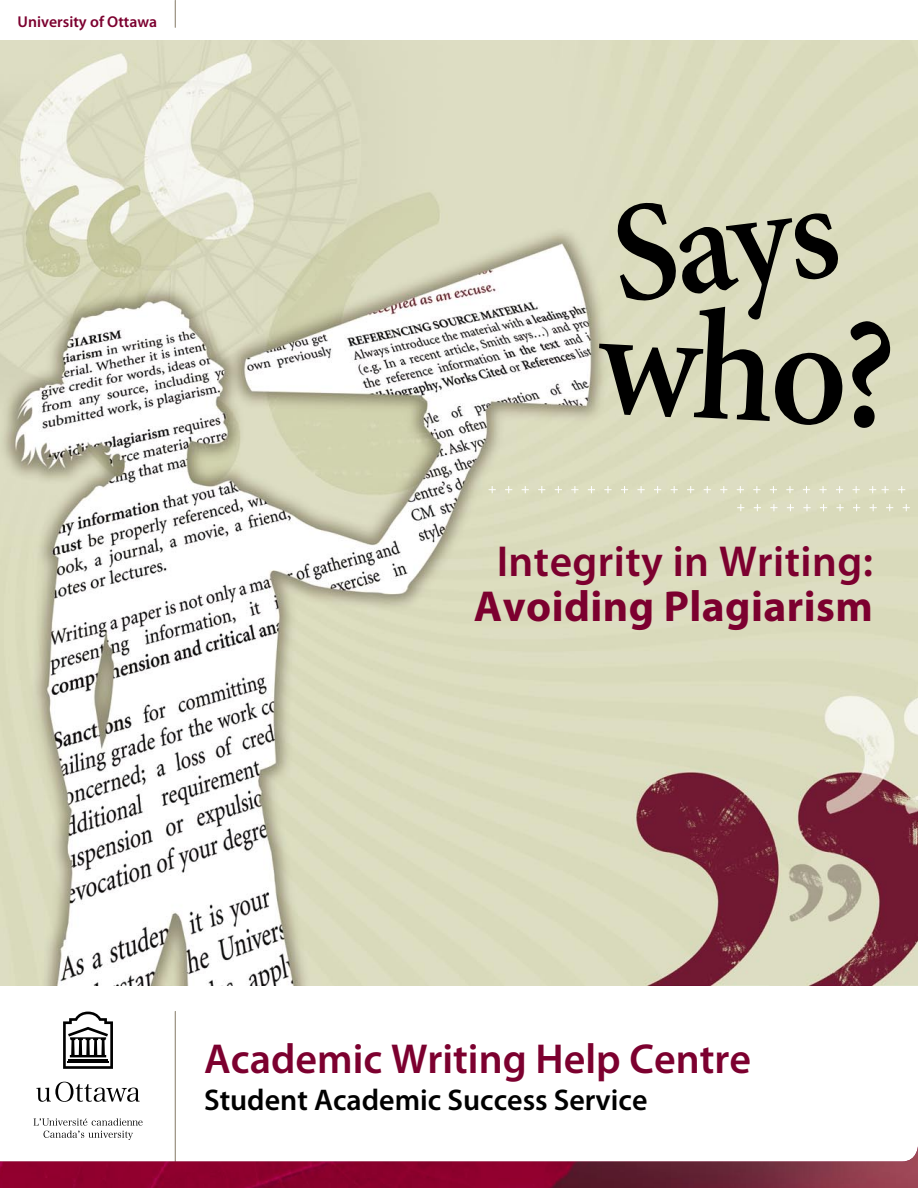
<style>
.page{position:relative;width:918px;height:1188px;background:#fff}
.page>*{position:absolute;margin:0;border:0;box-sizing:border-box;transform-origin:0 0}
.t1{font:600 157.5px "Minion";color:#000;scale:.95 1}
.t2{font:600 142.5px "Minion";color:#000;scale:.95 1}
.t3{font:600 43.5px "Myriad Pro";letter-spacing:.01em;color:#7c002f}
.t4{font:700 43.5px "Myriad Pro";letter-spacing:.01em;color:#7c002f}
.t5{font:600 42px "Myriad Pro";color:#7c002f}
.t6{font:600 30px "Myriad Pro";color:#000}
.t7{font:600 15.75px "Myriad Pro";color:#7c002f}
</style>
<div class="page">
<img style="left:0;top:40px;width:918px;height:945px">
<svg style="left:489px;top:486px;width:7px;height:7px"></svg>
<svg style="left:505px;top:486px;width:7px;height:7px"></svg>
<svg style="left:522px;top:486px;width:7px;height:7px"></svg>
<svg style="left:538px;top:486px;width:7px;height:7px"></svg>
<svg style="left:555px;top:486px;width:7px;height:7px"></svg>
<svg style="left:571px;top:486px;width:7px;height:7px"></svg>
<svg style="left:588px;top:486px;width:7px;height:7px"></svg>
<svg style="left:604px;top:486px;width:8px;height:7px"></svg>
<svg style="left:621px;top:486px;width:7px;height:7px"></svg>
<svg style="left:637px;top:486px;width:8px;height:7px"></svg>
<svg style="left:654px;top:486px;width:7px;height:7px"></svg>
<svg style="left:671px;top:486px;width:7px;height:7px"></svg>
<svg style="left:687px;top:486px;width:7px;height:7px"></svg>
<svg style="left:704px;top:486px;width:7px;height:7px"></svg>
<svg style="left:720px;top:486px;width:7px;height:7px"></svg>
<svg style="left:737px;top:486px;width:7px;height:7px"></svg>
<svg style="left:753px;top:486px;width:7px;height:7px"></svg>
<svg style="left:770px;top:486px;width:7px;height:7px"></svg>
<svg style="left:786px;top:486px;width:8px;height:7px"></svg>
<svg style="left:803px;top:486px;width:7px;height:7px"></svg>
<svg style="left:819px;top:486px;width:8px;height:7px"></svg>
<svg style="left:836px;top:486px;width:7px;height:7px"></svg>
<svg style="left:853px;top:486px;width:7px;height:7px"></svg>
<svg style="left:869px;top:486px;width:7px;height:7px"></svg>
<svg style="left:882px;top:486px;width:7px;height:7px"></svg>
<svg style="left:898px;top:486px;width:7px;height:7px"></svg>
<svg style="left:737px;top:504px;width:7px;height:7px"></svg>
<svg style="left:754px;top:504px;width:7px;height:7px"></svg>
<svg style="left:770px;top:504px;width:8px;height:7px"></svg>
<svg style="left:787px;top:504px;width:7px;height:7px"></svg>
<svg style="left:803px;top:504px;width:8px;height:7px"></svg>
<svg style="left:820px;top:504px;width:7px;height:7px"></svg>
<svg style="left:836px;top:504px;width:8px;height:7px"></svg>
<svg style="left:853px;top:504px;width:7px;height:7px"></svg>
<svg style="left:870px;top:504px;width:7px;height:7px"></svg>
<svg style="left:886px;top:504px;width:7px;height:7px"></svg>
<svg style="left:903px;top:504px;width:7px;height:7px"></svg>
<hr style="left:175px;top:1011px;width:1px;height:177px;background:#837965">
<img style="left:0;top:1146px;width:918px;height:42px">
<svg style="left:34px;top:1118px;width:109px;height:22px"></svg>
<svg style="left:36px;top:1082px;width:104px;height:20px"></svg>
<svg style="left:63px;top:1012px;width:50px;height:57px"></svg>
<svg style="left:175px;top:0;width:1px;height:27px"></svg>
<p class="t7" style="left:18px;top:13px;width:141px">University of Ottawa</p>
<p class="t2" style="left:604px;top:184px;width:241px;rotate:-7deg">Says</p>
<p class="t1" style="left:603px;top:281px;width:312px;rotate:3deg">who?</p>
<p class="t3" style="left:497px;top:537px;width:378px">Integrity in Writing:</p>
<p class="t4" style="left:474px;top:582px;width:401px">Avoiding Plagiarism</p>
<p class="t5" style="left:204px;top:1035px;width:549px">Academic Writing Help Centre</p>
<p class="t6" style="left:204px;top:1083px;width:445px">Student Academic Success Service</p>
</div>
